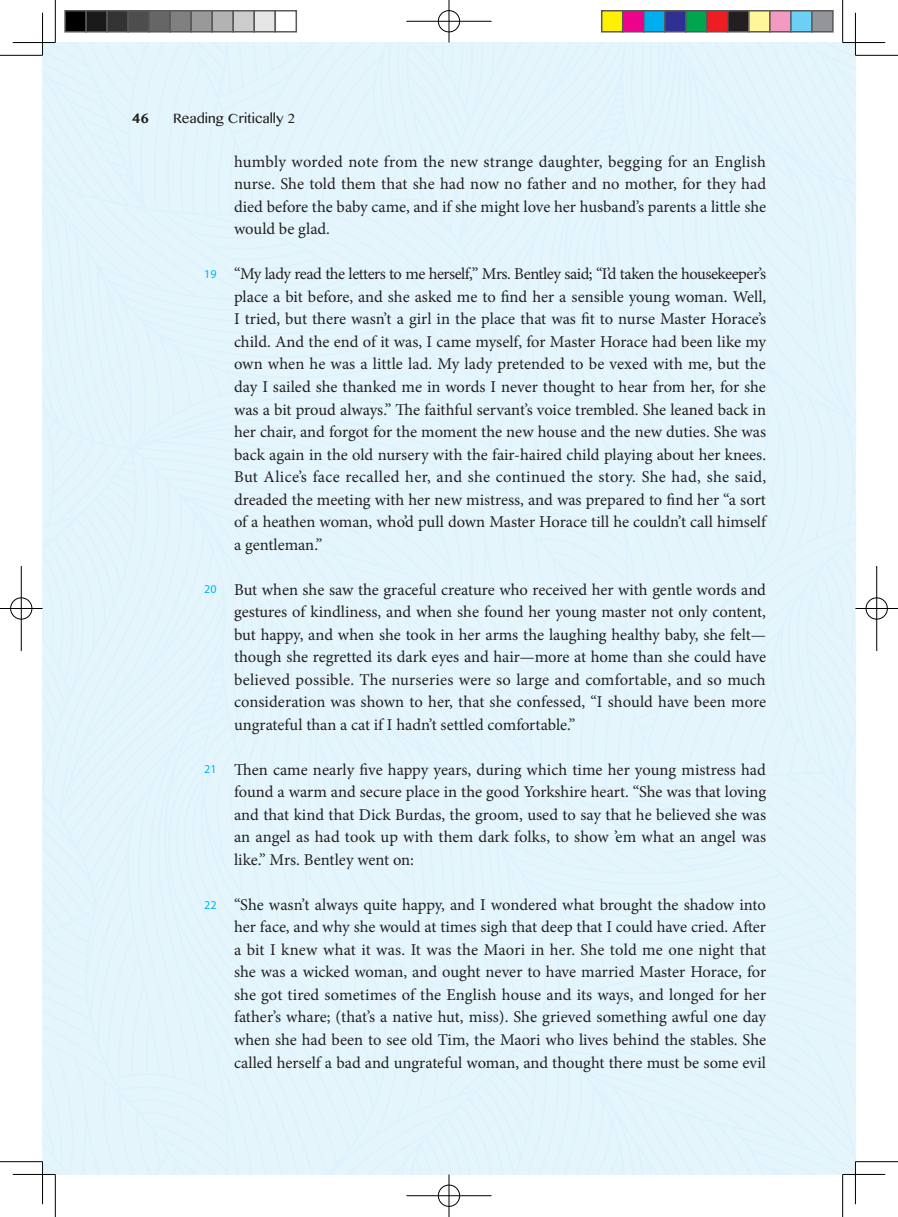
<style>
.page{position:relative;width:898px;height:1217px;background:#fff}
.page>*{position:absolute;margin:0;border:0;box-sizing:border-box;transform-origin:0 0}
.t1{font:16.5px/22.5px "Minion Pro";color:#231f20;text-align:justify}
.t2{font:13.5px "Malayalam MN";color:#231f20}
.t3{font:700 13.5px "Malayalam MN";color:#231f20}
.s1{font-family:"Myriad Pro";font-size:12px;color:#00b3ef}
</style>
<div class="page">
<div style="left:43px;top:43px;width:268px;height:369px;background:#e5f5fc"></div>
<div style="left:595px;top:795px;width:169px;height:379px;background:#e5f5fc"></div>
<div style="left:311px;top:43px;width:453px;height:752px;background:#e5f5fc"></div>
<div style="left:43px;top:412px;width:552px;height:762px;background:#e5f5fc"></div>
<div style="left:764px;top:43px;width:91px;height:1131px;background:#e5f5fc"></div>
<div style="left:792px;top:43px;width:63px;height:77px;background:#e5f5fc"></div>
<hr style="left:0;top:55px;width:43px;height:1px;background:#000">
<hr style="left:855px;top:55px;width:42px;height:1px;background:#000">
<hr style="left:0;top:1161px;width:43px;height:1px;background:#000">
<hr style="left:855px;top:1161px;width:42px;height:1px;background:#000">
<hr style="left:55px;top:0;width:1px;height:43px;background:#000">
<hr style="left:55px;top:1174px;width:1px;height:42px;background:#000">
<hr style="left:842px;top:0;width:1px;height:43px;background:#000">
<hr style="left:842px;top:1174px;width:1px;height:42px;background:#000">
<hr style="left:13px;top:42px;width:42px;height:1px;background:#000">
<hr style="left:842px;top:42px;width:42px;height:1px;background:#000">
<hr style="left:13px;top:1173px;width:42px;height:1px;background:#000">
<hr style="left:842px;top:1173px;width:42px;height:1px;background:#000">
<hr style="left:42px;top:13px;width:1px;height:42px;background:#000">
<hr style="left:42px;top:1161px;width:1px;height:42px;background:#000">
<hr style="left:854px;top:13px;width:1px;height:42px;background:#000">
<hr style="left:854px;top:1161px;width:1px;height:42px;background:#000">
<div style="left:437px;top:10px;width:23px;height:23px;border:2px solid #fff;border-radius:50%"></div>
<hr style="left:406px;top:20px;width:85px;height:2px;background:#fff">
<hr style="left:448px;top:0;width:2px;height:43px;background:#fff">
<div style="left:438px;top:10px;width:21px;height:22px;border:1px solid #000;border-radius:50%"></div>
<hr style="left:406px;top:21px;width:85px;height:1px;background:#000">
<hr style="left:448px;top:0;width:1px;height:43px;background:#000">
<div style="left:437px;top:1183px;width:23px;height:23px;border:2px solid #fff;border-radius:50%"></div>
<hr style="left:406px;top:1194px;width:85px;height:2px;background:#fff">
<hr style="left:448px;top:1174px;width:2px;height:42px;background:#fff">
<div style="left:438px;top:1184px;width:21px;height:22px;border:1px solid #000;border-radius:50%"></div>
<hr style="left:406px;top:1195px;width:85px;height:1px;background:#000">
<hr style="left:448px;top:1174px;width:1px;height:42px;background:#000">
<div style="left:10px;top:596px;width:23px;height:24px;border:2px solid #fff;border-radius:50%"></div>
<hr style="left:0;top:607px;width:43px;height:2px;background:#fff">
<hr style="left:20px;top:566px;width:2px;height:85px;background:#fff">
<div style="left:10px;top:597px;width:22px;height:22px;border:1px solid #000;border-radius:50%"></div>
<hr style="left:0;top:608px;width:43px;height:1px;background:#000">
<hr style="left:21px;top:566px;width:1px;height:85px;background:#000">
<div style="left:864px;top:596px;width:23px;height:24px;border:2px solid #fff;border-radius:50%"></div>
<hr style="left:855px;top:607px;width:42px;height:2px;background:#fff">
<hr style="left:875px;top:566px;width:2px;height:85px;background:#fff">
<div style="left:865px;top:597px;width:22px;height:22px;border:1px solid #000;border-radius:50%"></div>
<hr style="left:855px;top:608px;width:42px;height:1px;background:#000">
<hr style="left:876px;top:566px;width:1px;height:85px;background:#000">
<div style="left:65px;top:11px;width:21px;height:21px;background:#000"></div>
<div style="left:64px;top:10px;width:23px;height:23px;border:2px solid #595959"></div>
<div style="left:86px;top:11px;width:21px;height:21px;background:#1a1a1a"></div>
<div style="left:85px;top:10px;width:23px;height:23px;border:2px solid #595959"></div>
<div style="left:107px;top:11px;width:21px;height:21px;background:#333"></div>
<div style="left:106px;top:10px;width:23px;height:23px;border:2px solid #595959"></div>
<div style="left:128px;top:11px;width:21px;height:21px;background:#4d4d4d"></div>
<div style="left:127px;top:10px;width:23px;height:23px;border:2px solid #595959"></div>
<div style="left:149px;top:11px;width:21px;height:21px;background:#666"></div>
<div style="left:148px;top:10px;width:23px;height:23px;border:2px solid #595959"></div>
<div style="left:170px;top:11px;width:21px;height:21px;background:#808080"></div>
<div style="left:169px;top:10px;width:23px;height:23px;border:2px solid #595959"></div>
<div style="left:191px;top:11px;width:21px;height:21px;background:#999"></div>
<div style="left:190px;top:10px;width:23px;height:23px;border:2px solid #595959"></div>
<div style="left:212px;top:11px;width:21px;height:21px;background:#b3b3b3"></div>
<div style="left:211px;top:10px;width:23px;height:23px;border:2px solid #595959"></div>
<div style="left:233px;top:11px;width:21px;height:21px;background:#ccc"></div>
<div style="left:232px;top:10px;width:23px;height:23px;border:2px solid #595959"></div>
<div style="left:254px;top:11px;width:21px;height:21px;background:#e6e6e6"></div>
<div style="left:253px;top:10px;width:23px;height:23px;border:2px solid #595959"></div>
<div style="left:274px;top:10px;width:23px;height:23px;border:2px solid #595959"></div>
<div style="left:601px;top:11px;width:21px;height:21px;background:#fff101"></div>
<div style="left:600px;top:10px;width:23px;height:23px;border:2px solid #595959"></div>
<div style="left:622px;top:11px;width:21px;height:21px;background:#ed028c"></div>
<div style="left:621px;top:10px;width:23px;height:23px;border:2px solid #595959"></div>
<div style="left:643px;top:11px;width:21px;height:21px;background:#00aeef"></div>
<div style="left:642px;top:10px;width:23px;height:23px;border:2px solid #595959"></div>
<div style="left:664px;top:11px;width:21px;height:21px;background:#2e3092"></div>
<div style="left:663px;top:10px;width:23px;height:23px;border:2px solid #595959"></div>
<div style="left:685px;top:11px;width:21px;height:21px;background:#00a54f"></div>
<div style="left:684px;top:10px;width:23px;height:23px;border:2px solid #595959"></div>
<div style="left:706px;top:11px;width:21px;height:21px;background:#ee1d23"></div>
<div style="left:705px;top:10px;width:23px;height:23px;border:2px solid #595959"></div>
<div style="left:727px;top:11px;width:21px;height:21px;background:#231f20"></div>
<div style="left:726px;top:10px;width:23px;height:23px;border:2px solid #595959"></div>
<div style="left:748px;top:11px;width:21px;height:21px;background:#fff79a"></div>
<div style="left:747px;top:10px;width:23px;height:23px;border:2px solid #595959"></div>
<div style="left:769px;top:11px;width:21px;height:21px;background:#f499c2"></div>
<div style="left:768px;top:10px;width:23px;height:23px;border:2px solid #595959"></div>
<div style="left:790px;top:11px;width:21px;height:21px;background:#6bcff6"></div>
<div style="left:789px;top:10px;width:23px;height:23px;border:2px solid #595959"></div>
<div style="left:811px;top:11px;width:21px;height:21px;background:#939598"></div>
<div style="left:810px;top:10px;width:23px;height:23px;border:2px solid #595959"></div>
<p class="t3" style="left:132px;top:110px;width:19px">46</p>
<p class="t2" style="left:173px;top:110px;width:123px">Reading Critically 2</p>
<p class="t1" style="left:234px;top:150px;width:533px">humbly worded note from the new strange daughter, begging for an English nurse. She told them that she had now no father and no mother, for they had died before the baby came, and if she might love her husband’s parents a little she would be glad.</p>
<p class="t1" style="left:234px;top:263px;width:533px;text-indent:-30px"><span class="s1">19</span> “My lady read the letters to me herself,” Mrs. Bentley said; “I’d taken the housekeeper’s place a bit before, and she asked me to find her a sensible young woman. Well, I tried, but there wasn’t a girl in the place that was fit to nurse Master Horace’s child. And the end of it was, I came myself, for Master Horace had been like my own when he was a little lad. My lady pretended to be vexed with me, but the day I sailed she thanked me in words I never thought to hear from her, for she was a bit proud always.” The faithful servant’s voice trembled. She leaned back in her chair, and forgot for the moment the new house and the new duties. She was back again in the old nursery with the fair-haired child playing about her knees.<br>But Alice’s face recalled her, and she continued the story. She had, she said, dreaded the meeting with her new mistress, and was prepared to find her “a sort of a heathen woman, who’d pull down Master Horace till he couldn’t call himself a gentleman.”</p>
<p class="t1" style="left:234px;top:578px;width:533px;text-indent:-30px"><span class="s1">20</span> But when she saw the graceful creature who received her with gentle words and gestures of kindliness, and when she found her young master not only content, but happy, and when she took in her arms the laughing healthy baby, she felt— though she regretted its dark eyes and hair—more at home than she could have believed possible. The nurseries were so large and comfortable, and so much consideration was shown to her, that she confessed, “I should have been more ungrateful than a cat if I hadn’t settled comfortable.”</p>
<p class="t1" style="left:234px;top:758px;width:533px;text-indent:-30px"><span class="s1">21</span> Then came nearly five happy years, during which time her young mistress had found a warm and secure place in the good Yorkshire heart. “She was that loving and that kind that Dick Burdas, the groom, used to say that he believed she was an angel as had took up with them dark folks, to show ’em what an angel was like.” Mrs. Bentley went on:</p>
<p class="t1" style="left:234px;top:893px;width:533px;text-indent:-30px"><span class="s1">22</span> “She wasn’t always quite happy, and I wondered what brought the shadow into her face, and why she would at times sigh that deep that I could have cried. After a bit I knew what it was. It was the Maori in her. She told me one night that she was a wicked woman, and ought never to have married Master Horace, for she got tired sometimes of the English house and its ways, and longed for her father’s whare; (that’s a native hut, miss). She grieved something awful one day when she had been to see old Tim, the Maori who lives behind the stables. She called herself a bad and ungrateful woman, and thought there must be some evil</p>
</div>
